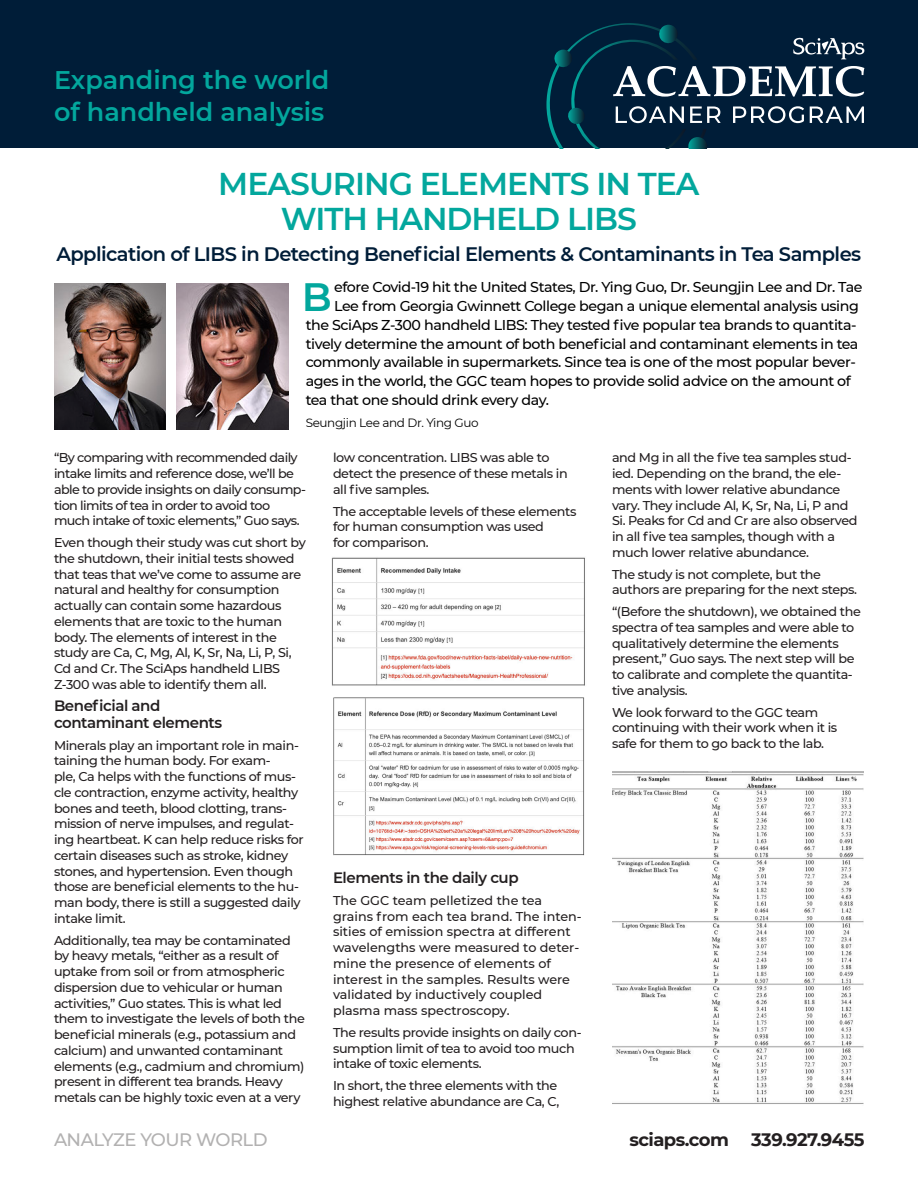
<style>
.page{position:relative;width:918px;height:1188px;background:#fff}
.page>*{position:absolute;margin:0;border:0;box-sizing:border-box;transform-origin:0 0}
.t1{font:600 39.45px "Montserrat";color:#03a79d}
.t2{font:600 31.5px/34.5px "Montserrat";letter-spacing:-.03em;color:#03a79d;text-align:center}
.t3{font:600 25.5px/32.2px "Montserrat";color:#03a79d}
.t4{font:600 19.5px "Montserrat";letter-spacing:-.03em;color:#001d38}
.t5{font:700 18px "Montserrat";letter-spacing:-.03em;color:#231f20}
.t6{font:500 18px "Montserrat";letter-spacing:-.03em;color:#b2b1b1}
.t7{font:600 15px/16.5px "Montserrat";letter-spacing:-.03em;color:#231f20}
.t8{font:500 14.25px "Montserrat";letter-spacing:-.03em;color:#000}
.t9{font:500 12.75px/15.8px "Montserrat";letter-spacing:-.03em;color:#231f20}
.t10{font:500 12.75px/15.8px "Montserrat";color:#231f20}
.t11{font:12px "Montserrat";letter-spacing:-.03em;color:#000}
</style>
<div class="page">
<div style="left:0;top:0;width:918px;height:148px;background:#001d38"></div>
<svg style="left:546px;top:23px;width:318px;height:125px"></svg>
<img style="left:54px;top:283px;width:112px;height:146px">
<img style="left:177px;top:283px;width:112px;height:146px">
<img style="left:331px;top:557px;width:254px;height:129px">
<img style="left:612px;top:772px;width:252px;height:332px">
<img style="left:333px;top:697px;width:252px;height:159px">
<h3 class="t3" style="left:54px;top:64px;width:277px">Expanding the world of handheld analysis</h3>
<h2 class="t2" style="left:218px;top:167px;width:483px">MEASURING ELEMENTS IN TEA<br>WITH HANDHELD LIBS</h2>
<h3 class="t4" style="left:56px;top:243px;width:806px">Application of LIBS in Detecting Beneficial Elements &amp; Contaminants in Tea Samples</h3>
<h1 class="t1" style="left:302px;top:273px;width:32px">B</h1>
<p class="t8" style="left:334px;top:279px;width:530px">efore Covid-19 hit the United States, Dr. Ying Guo, Dr. Seungjin Lee and Dr. Tae</p>
<p class="t8" style="left:334px;top:297px;width:526px">Lee from Georgia Gwinnett College began a unique elemental analysis using</p>
<p class="t8" style="left:306px;top:316px;width:552px">the SciAps Z-300 handheld LIBS: They tested five popular tea brands to quantita‐</p>
<p class="t8" style="left:306px;top:335px;width:554px">tively determine the amount of both beneficial and contaminant elements in tea</p>
<p class="t8" style="left:306px;top:354px;width:552px">commonly available in supermarkets. Since tea is one of the most popular bever‐</p>
<p class="t8" style="left:306px;top:372px;width:547px">ages in the world, the GGC team hopes to provide solid advice on the amount of</p>
<p class="t8" style="left:306px;top:391px;width:245px">tea that one should drink every day.</p>
<p class="t11" style="left:306px;top:416px;width:175px">Seungjin Lee and Dr. Ying Guo</p>
<p class="t9" style="left:54px;top:450px;width:253px">“By comparing with recommended daily intake limits and reference dose, we’ll be able to provide insights on daily consump‐ tion limits of tea in order to avoid too much intake of toxic elements,” Guo says.</p>
<p class="t9" style="left:54px;top:535px;width:253px">Even though their study was cut short by the shutdown, their initial tests showed that teas that we’ve come to assume are natural and healthy for consumption actually can contain some hazardous elements that are toxic to the human body. The elements of interest in the study are Ca, C, Mg, Al, K, Sr, Na, Li, P, Si, Cd and Cr. The SciAps handheld LIBS Z-300 was able to identify them all.</p>
<p class="t7" style="left:54px;top:698px;width:170px">Beneficial and contaminant elements</p>
<p class="t9" style="left:54px;top:737px;width:251px">Minerals play an important role in main‐ taining the human body. For exam‐<br>ple, Ca helps with the functions of mus‐ cle contraction, enzyme activity, healthy bones and teeth, blood clotting, trans‐ mission of nerve impulses, and regulat‐ ing heartbeat. K can help reduce risks for certain diseases such as stroke, kidney stones, and hypertension. Even though those are beneficial elements to the hu‐ man body, there is still a suggested daily intake limit.</p>
<p class="t9" style="left:54px;top:932px;width:252px">Additionally, tea may be contaminated by heavy metals, “either as a result of uptake from soil or from atmospheric dispersion due to vehicular or human activities,” Guo states. This is what led them to investigate the levels of both the beneficial minerals (e.g., potassium and calcium) and unwanted contaminant elements (e.g., cadmium and chromium) present in different tea brands. Heavy metals can be highly toxic even at a very</p>
<p class="t9" style="left:333px;top:450px;width:236px">low concentration. LIBS was able to detect the presence of these metals in all five samples.</p>
<p class="t9" style="left:333px;top:503px;width:245px">The acceptable levels of these elements for human consumption was used<br>for comparison.</p>
<p class="t7" style="left:333px;top:869px;width:187px">Elements in the daily cup</p>
<p class="t10" style="left:333px;top:892px;width:250px">The GGC team pelletized the tea grains from each tea brand. The inten‐ sities of emission spectra at different wavelengths were measured to deter‐ mine the presence of elements of interest in the samples. Results were validated by inductively coupled plasma mass spectroscopy.</p>
<p class="t9" style="left:333px;top:1024px;width:250px">The results provide insights on daily con‐ sumption limit of tea to avoid too much intake of toxic elements.</p>
<p class="t9" style="left:333px;top:1078px;width:228px">In short, the three elements with the highest relative abundance are Ca, C,</p>
<p class="t9" style="left:612px;top:450px;width:247px">and Mg in all the five tea samples stud‐ ied. Depending on the brand, the ele‐ ments with lower relative abundance vary. They include Al, K, Sr, Na, Li, P and Si. Peaks for Cd and Cr are also observed in all five tea samples, though with a much lower relative abundance.</p>
<p class="t9" style="left:612px;top:566px;width:247px">The study is not complete, but the authors are preparing for the next steps.</p>
<p class="t9" style="left:612px;top:604px;width:250px">“(Before the shutdown), we obtained the spectra of tea samples and were able to qualitatively determine the elements present,” Guo says. The next step will be to calibrate and complete the quantita‐ tive analysis.</p>
<p class="t9" style="left:612px;top:704px;width:227px">We look forward to the GGC team continuing with their work when it is safe for them to go back to the lab.</p>
<h3 class="t6" style="left:54px;top:1129px;width:215px">ANALYZE YOUR WORLD</h3>
<h3 class="t5" style="left:629px;top:1129px;width:237px">sciaps.com 339.927.9455</h3>
</div>
